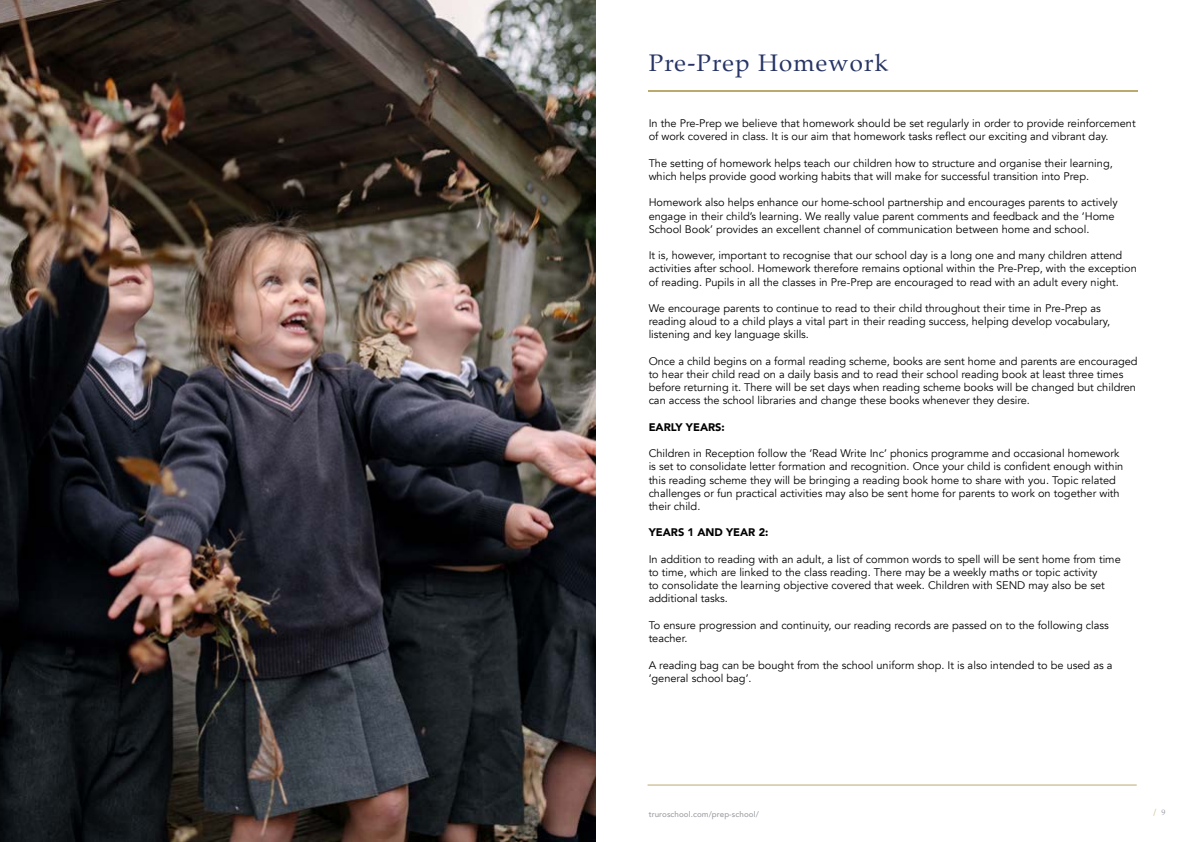
<style>
.page{position:relative;width:1191px;height:842px;background:#fff}
.page>*{position:absolute;margin:0;border:0;box-sizing:border-box;transform-origin:0 0}
.t1{font:24px "Palatino";letter-spacing:.05em;color:#273465}
.t2{font:11px/13.2px "Avenir";color:#000}
.t3{font:900 11px "Avenir";color:#000}
.t4{font:500 8px "Avenir";letter-spacing:.01em;color:#9b9ea2}
.t5{font:8px "Palatino";color:#bda96c}
.s1{color:#9b9ea2}
</style>
<div class="page">
<img style="left:0;top:0;width:595px;height:842px">
<hr style="left:648px;top:91px;width:489px;height:1px;background:#bda96c">
<hr style="left:647px;top:785px;width:489px;height:1px;background:#bda96c">
<h1 class="t1" style="left:648px;top:43px;width:241px">Pre-Prep Homework</h1>
<p class="t2" style="left:648px;top:117px;width:488px">In the Pre-Prep we believe that homework should be set regularly in order to provide reinforcement of work covered in class. It is our aim that homework tasks reflect our exciting and vibrant day.</p>
<p class="t2" style="left:648px;top:157px;width:465px">The setting of homework helps teach our children how to structure and organise their learning, which helps provide good working habits that will make for successful transition into Prep.</p>
<p class="t2" style="left:648px;top:196px;width:470px">Homework also helps enhance our home-school partnership and encourages parents to actively engage in their child’s learning. We really value parent comments and feedback and the ‘Home<br>School Book’ provides an excellent channel of communication between home and school.</p>
<p class="t2" style="left:648px;top:249px;width:489px">It is, however, important to recognise that our school day is a long one and many children attend activities after school. Homework therefore remains optional within the Pre-Prep, with the exception of reading. Pupils in all the classes in Pre-Prep are encouraged to read with an adult every night.</p>
<p class="t2" style="left:648px;top:302px;width:463px">We encourage parents to continue to read to their child throughout their time in Pre-Prep as reading aloud to a child plays a vital part in their reading success, helping develop vocabulary, listening and key language skills.</p>
<p class="t2" style="left:648px;top:355px;width:490px">Once a child begins on a formal reading scheme, books are sent home and parents are encouraged to hear their child read on a daily basis and to read their school reading book at least three times before returning it. There will be set days when reading scheme books will be changed but children can access the school libraries and change these books whenever they desire.</p>
<p class="t3" style="left:648px;top:418px;width:78px">EARLY YEARS:</p>
<p class="t2" style="left:648px;top:447px;width:476px">Children in Reception follow the ‘Read Write Inc’ phonics programme and occasional homework is set to consolidate letter formation and recognition. Once your child is confident enough within this reading scheme they will be bringing a reading book home to share with you. Topic related challenges or fun practical activities may also be sent home for parents to work on together with their child.</p>
<p class="t3" style="left:648px;top:523px;width:121px">YEARS 1 AND YEAR 2:</p>
<p class="t2" style="left:648px;top:553px;width:473px">In addition to reading with an adult, a list of common words to spell will be sent home from time to time, which are linked to the class reading. There may be a weekly maths or topic activity<br>to consolidate the learning objective covered that week. Children with SEND may also be set additional tasks.</p>
<p class="t2" style="left:648px;top:619px;width:461px">To ensure progression and continuity, our reading records are passed on to the following class teacher.</p>
<p class="t2" style="left:648px;top:658px;width:465px">A reading bag can be bought from the school uniform shop. It is also intended to be used as a ‘general school bag’.</p>
<p class="t4" style="left:648px;top:807px;width:112px">truroschool.com/prep-school/</p>
<p class="t5" style="left:1152px;top:806px;width:14px">/ <span class="s1">9</span></p>
</div>
